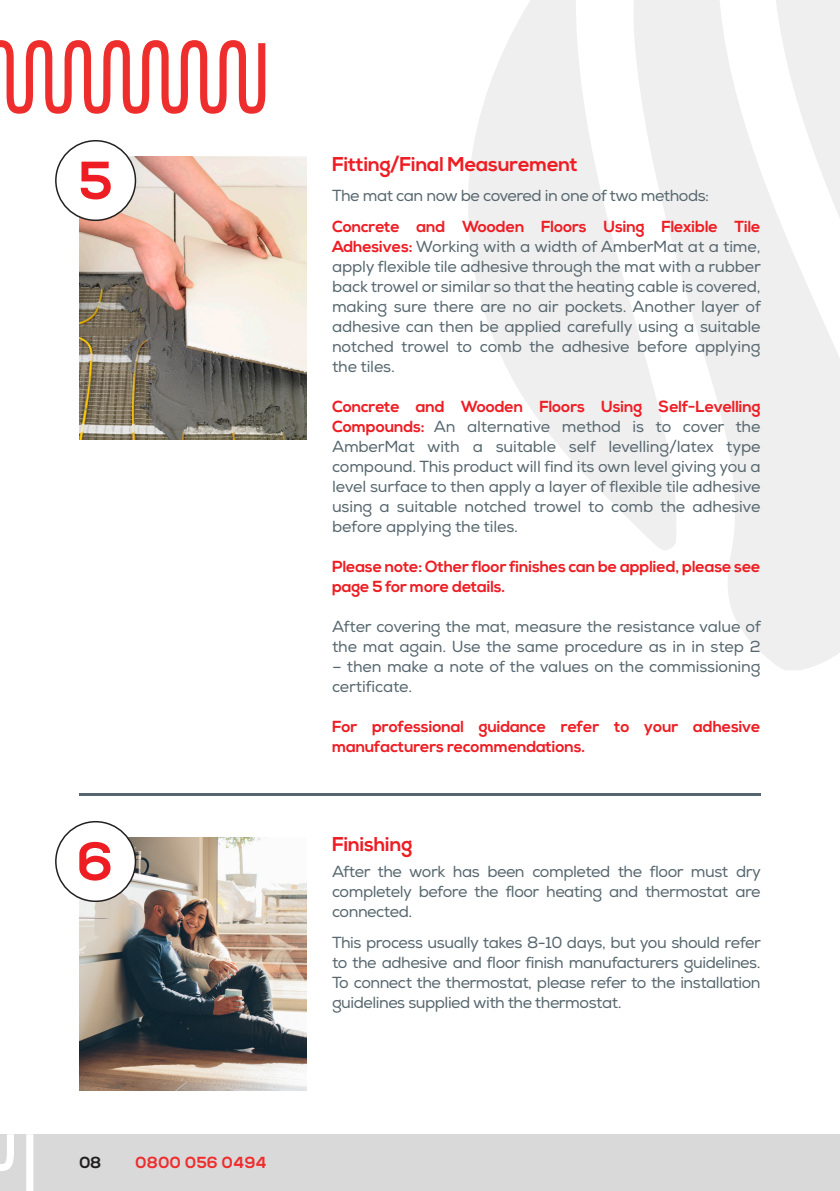
<style>
.page{position:relative;width:840px;height:1191px;background:#fff}
.page>*{position:absolute;margin:0;border:0;box-sizing:border-box;transform-origin:0 0}
.t1{font:700 53.4px "Nexa";color:#ee1d23}
.t2{font:700 20px "Nexa";letter-spacing:-.01em;color:#ee1d23}
.t3{font:16px/20px "Nexa";letter-spacing:-.01em;color:#56666e;text-align:justify}
.t4{font:700 16px/20px "Nexa";letter-spacing:-.01em;color:#ee1d23}
.t5{font:16px "Nexa";letter-spacing:-.03em;color:#56666e}
.t6{font:700 16px "Nexa";letter-spacing:.025em;color:#ee2d2d}
.t7{font:700 16px "Nexa";color:#231f20}
.s1{font-weight:700;color:#ee1d23}
</style>
<div class="page">
<svg style="left:678px;top:0;width:161px;height:670px;fill:#efefef"></svg>
<svg style="left:468px;top:0;width:210px;height:550px;fill:#efefef"></svg>
<img style="left:79px;top:837px;width:227px;height:253px">
<div style="left:56px;top:821px;width:79px;height:80px;background:#fff;border-radius:50%"></div>
<div style="left:55px;top:821px;width:81px;height:81px;border:2px solid #231f20;border-radius:50%"></div>
<div style="left:0;top:1134px;width:839px;height:57px;background:#d9d9da"></div>
<svg style="left:0;top:1134px;width:33px;height:57px"></svg>
<svg style="left:0;top:40px;width:265px;height:74px"></svg>
<hr style="left:79px;top:793px;width:681px;height:3px;background:#56666e">
<img style="left:79px;top:156px;width:227px;height:283px">
<div style="left:56px;top:141px;width:79px;height:79px;background:#fff;border-radius:50%"></div>
<div style="left:55px;top:140px;width:81px;height:81px;border:2px solid #231f20;border-radius:50%"></div>
<p class="t1" style="left:79px;top:150px;width:35px">5</p>
<p class="t2" style="left:332px;top:152px;width:247px">Fitting/Final Measurement</p>
<p class="t5" style="left:332px;top:185px;width:378px">The mat can now be covered in one of two methods:</p>
<p class="t3" style="left:332px;top:217px;width:430px"><span class="s1">Concrete and Wooden Floors Using Flexible Tile Adhesives:</span> Working with a width of AmberMat at a time, apply flexible tile adhesive through the mat with a rubber back trowel or similar so that the heating cable is covered, making sure there are no air pockets. Another layer of adhesive can then be applied carefully using a suitable notched trowel to comb the adhesive before applying the tiles.</p>
<p class="t3" style="left:332px;top:397px;width:430px"><span class="s1">Concrete and Wooden Floors Using Self-Levelling Compounds:</span> An alternative method is to cover the AmberMat with a suitable self levelling/latex type compound. This product will find its own level giving you a level surface to then apply a layer of flexible tile adhesive using a suitable notched trowel to comb the adhesive before applying the tiles.</p>
<p class="t4" style="left:332px;top:557px;width:430px">Please note: Other floor finishes can be applied, please see page 5 for more details.</p>
<p class="t3" style="left:332px;top:617px;width:430px">After covering the mat, measure the resistance value of the mat again. Use the same procedure as in in step 2</p>
<p class="t3" style="left:332px;top:657px;width:430px">– then make a note of the values on the commissioning certificate.</p>
<p class="t4" style="left:332px;top:717px;width:430px">For professional guidance refer to your adhesive manufacturers recommendations.</p>
<p class="t1" style="left:78px;top:830px;width:37px">6</p>
<p class="t7" style="left:79px;top:1152px;width:23px">08</p>
<p class="t6" style="left:135px;top:1152px;width:133px">0800 056 0494</p>
<p class="t2" style="left:332px;top:832px;width:82px">Finishing</p>
<p class="t3" style="left:332px;top:861px;width:430px">After the work has been completed the floor must dry completely before the floor heating and thermostat are connected.</p>
<p class="t3" style="left:332px;top:933px;width:430px">This process usually takes 8-10 days, but you should refer to the adhesive and floor finish manufacturers guidelines.<br>To connect the thermostat, please refer to the installation guidelines supplied with the thermostat.</p>
</div>
